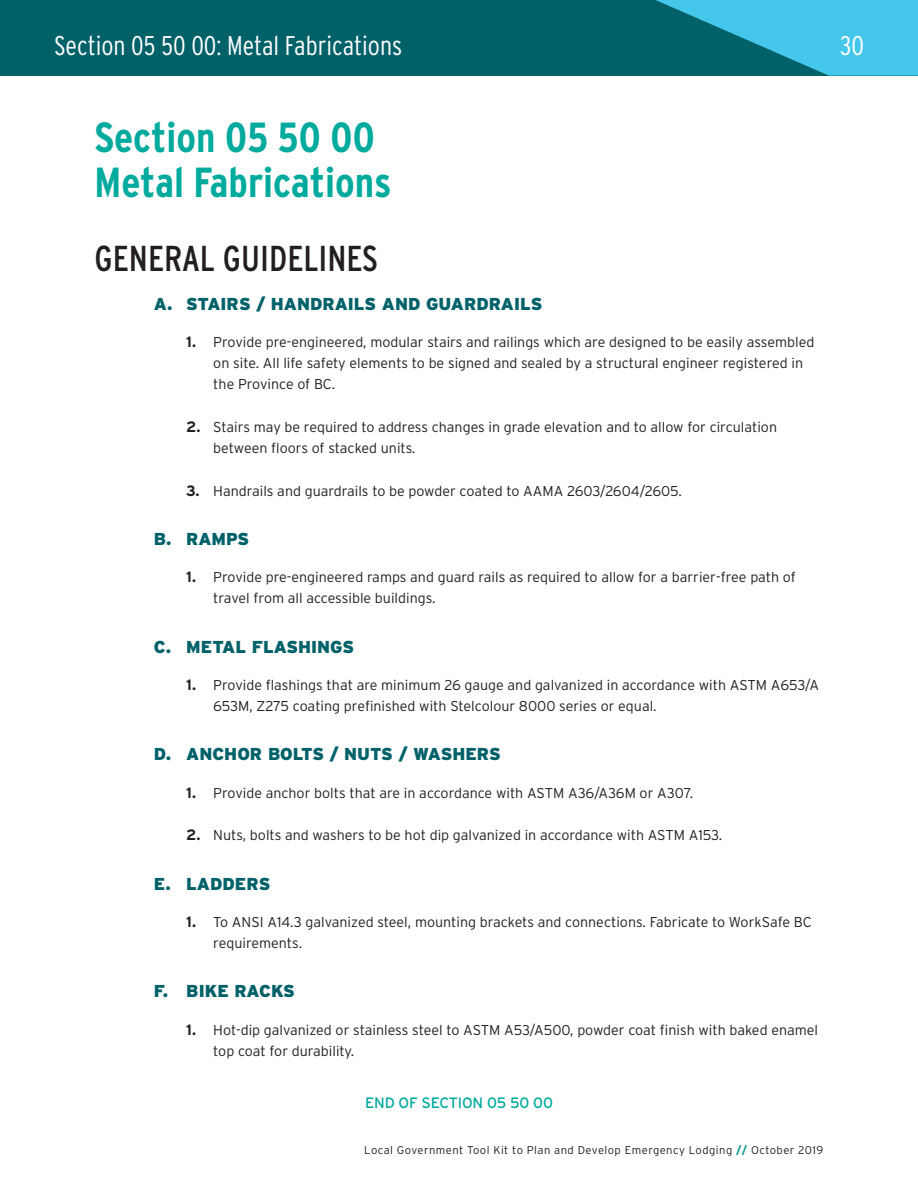
<style>
.page{position:relative;width:918px;height:1188px;background:#fff}
.page>*{position:absolute;margin:0;border:0;box-sizing:border-box;transform-origin:0 0}
.Sec_6_Level_1_Title{font:700 condensed 42px/45px "Interstate";color:#00aa9d}
.Sec_6_Level_1_Head{font:condensed 36px "Interstate";color:#231f20}
.t1{font:300 condensed 27px "Interstate";color:#fff}
.t2{font:900 17.25px "Interstate";color:#006169}
.Sec_6_End_Section{font:15px "Interstate";letter-spacing:-.01em;color:#00aa9d}
.t3{font:300 14.25px/21px "Interstate";color:#231f20}
.t4{font:300 11.25px "Interstate";letter-spacing:.04em;color:#231f20}
.s1{font-weight:700;font-size:15px}
.s2{font-weight:700;color:#00948b}
</style>
<div class="page">
<div style="left:0;top:0;width:918px;height:76px;background:#006169"></div>
<svg style="left:656px;top:0;width:262px;height:76px"></svg>
<h3 class="t1" style="left:54px;top:29px;width:350px">Section 05 50 00: Metal Fabrications</h3>
<h3 class="t1" style="left:840px;top:29px;width:25px">30</h3>
<p class="Sec_6_Level_1_Title" style="left:94px;top:114px;width:299px">Section 05 50 00<br>Metal Fabrications</p>
<p class="Sec_6_Level_1_Head" style="left:94px;top:237px;width:285px">GENERAL GUIDELINES</p>
<p class="t2" style="left:154px;top:294px;width:390px">A. STAIRS / HANDRAILS AND GUARDRAILS</p>
<p class="t3" style="left:213px;top:332px;width:603px;text-indent:-27px"><span class="s1">1.</span> Provide pre-engineered, modular stairs and railings which are designed to be easily assembled on site. All life safety elements to be signed and sealed by a structural engineer registered in the Province of BC.</p>
<p class="t3" style="left:213px;top:416px;width:565px;text-indent:-27px"><span class="s1">2.</span> Stairs may be required to address changes in grade elevation and to allow for circulation between floors of stacked units.</p>
<p class="t3" style="left:186px;top:480px;width:497px"><span class="s1">3.</span> Handrails and guardrails to be powder coated to AAMA 2603/2604/2605.</p>
<p class="t2" style="left:154px;top:529px;width:97px">B. RAMPS</p>
<p class="t3" style="left:213px;top:567px;width:584px;text-indent:-27px"><span class="s1">1.</span> Provide pre-engineered ramps and guard rails as required to allow for a barrier-free path of travel from all accessible buildings.</p>
<p class="t2" style="left:154px;top:636px;width:202px">C. METAL FLASHINGS</p>
<p class="t3" style="left:213px;top:674px;width:607px;text-indent:-27px"><span class="s1">1.</span> Provide flashings that are minimum 26 gauge and galvanized in accordance with ASTM A653/A<br>653M, Z275 coating prefinished with Stelcolour 8000 series or equal.</p>
<p class="t2" style="left:154px;top:744px;width:349px">D. ANCHOR BOLTS / NUTS / WASHERS</p>
<p class="t3" style="left:186px;top:782px;width:508px"><span class="s1">1.</span> Provide anchor bolts that are in accordance with ASTM A36/A36M or A307.</p>
<p class="t3" style="left:186px;top:825px;width:538px"><span class="s1">2.</span> Nuts, bolts and washers to be hot dip galvanized in accordance with ASTM A153.</p>
<p class="t2" style="left:154px;top:873px;width:118px">E. LADDERS</p>
<p class="t3" style="left:213px;top:911px;width:600px;text-indent:-27px"><span class="s1">1.</span> To ANSI A14.3 galvanized steel, mounting brackets and connections. Fabricate to WorkSafe BC requirements.</p>
<p class="t2" style="left:154px;top:981px;width:142px">F. BIKE RACKS</p>
<p class="t3" style="left:213px;top:1019px;width:606px;text-indent:-27px"><span class="s1">1.</span> Hot-dip galvanized or stainless steel to ASTM A53/A500, powder coat finish with baked enamel top coat for durability.</p>
<p class="Sec_6_End_Section" style="left:365px;top:1094px;width:189px">END OF SECTION 05 50 00</p>
<p class="t4" style="left:364px;top:1143px;width:461px">Local Government Tool Kit to Plan and Develop Emergency Lodging <span class="s2">//</span> October 2019</p>
</div>
